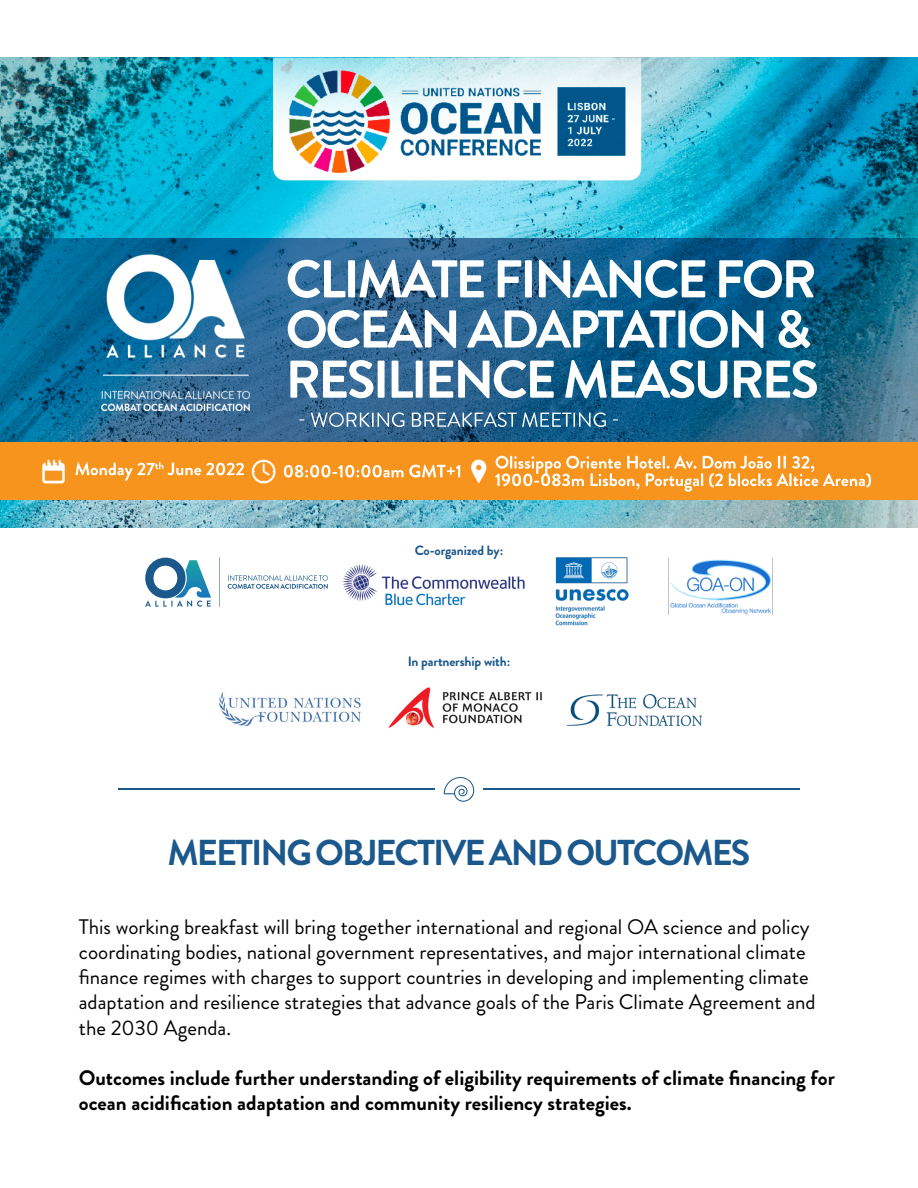
<style>
.page{position:relative;width:918px;height:1188px;background:#fff}
.page>*{position:absolute;margin:0;border:0;box-sizing:border-box;transform-origin:0 0}
.t1{font:700 36px "Brandon Grotesque";letter-spacing:-.055em;color:#1b588c}
.t2{font:21px/25.2px "Brandon Grotesque";color:#000}
.t3{font:700 21px/25.2px "Brandon Grotesque";color:#000}
.t4{font:700 13.5px "Brandon Grotesque";letter-spacing:-.01em;color:#1b588c}
</style>
<div class="page">
<img style="left:0;top:58px;width:918px;height:470px">
<img style="left:0;top:238px;width:918px;height:261px">
<img style="left:273px;top:58px;width:368px;height:122px">
<img style="left:343px;top:564px;width:182px;height:42px">
<img style="left:668px;top:559px;width:105px;height:56px">
<svg style="left:219px;top:557px;width:1px;height:50px"></svg>
<svg style="left:145px;top:558px;width:66px;height:49px"></svg>
<svg style="left:228px;top:575px;width:100px;height:14px"></svg>
<img style="left:556px;top:557px;width:73px;height:69px">
<img style="left:567px;top:694px;width:135px;height:32px">
<img style="left:219px;top:692px;width:142px;height:34px">
<img style="left:388px;top:687px;width:154px;height:41px">
<svg style="left:444px;top:777px;width:30px;height:25px"></svg>
<hr style="left:483px;top:789px;width:316px;height:1px;background:#1b588c">
<hr style="left:119px;top:789px;width:316px;height:1px;background:#1b588c">
<p class="t4" style="left:415px;top:541px;width:90px">Co-organized by:</p>
<p class="t4" style="left:408px;top:652px;width:104px">In partnership with:</p>
<p class="t1" style="left:167px;top:828px;width:585px">MEETING OBJECTIVE AND OUTCOMES</p>
<p class="t2" style="left:79px;top:914px;width:738px">This working breakfast will bring together international and regional OA science and policy coordinating bodies, national government representatives, and major international climate finance regimes with charges to support countries in developing and implementing climate adaptation and resilience strategies that advance goals of the Paris Climate Agreement and the 2030 Agenda.</p>
<p class="t3" style="left:79px;top:1065px;width:758px">Outcomes include further understanding of eligibility requirements of climate financing for ocean acidification adaptation and community resiliency strategies.</p>
</div>
